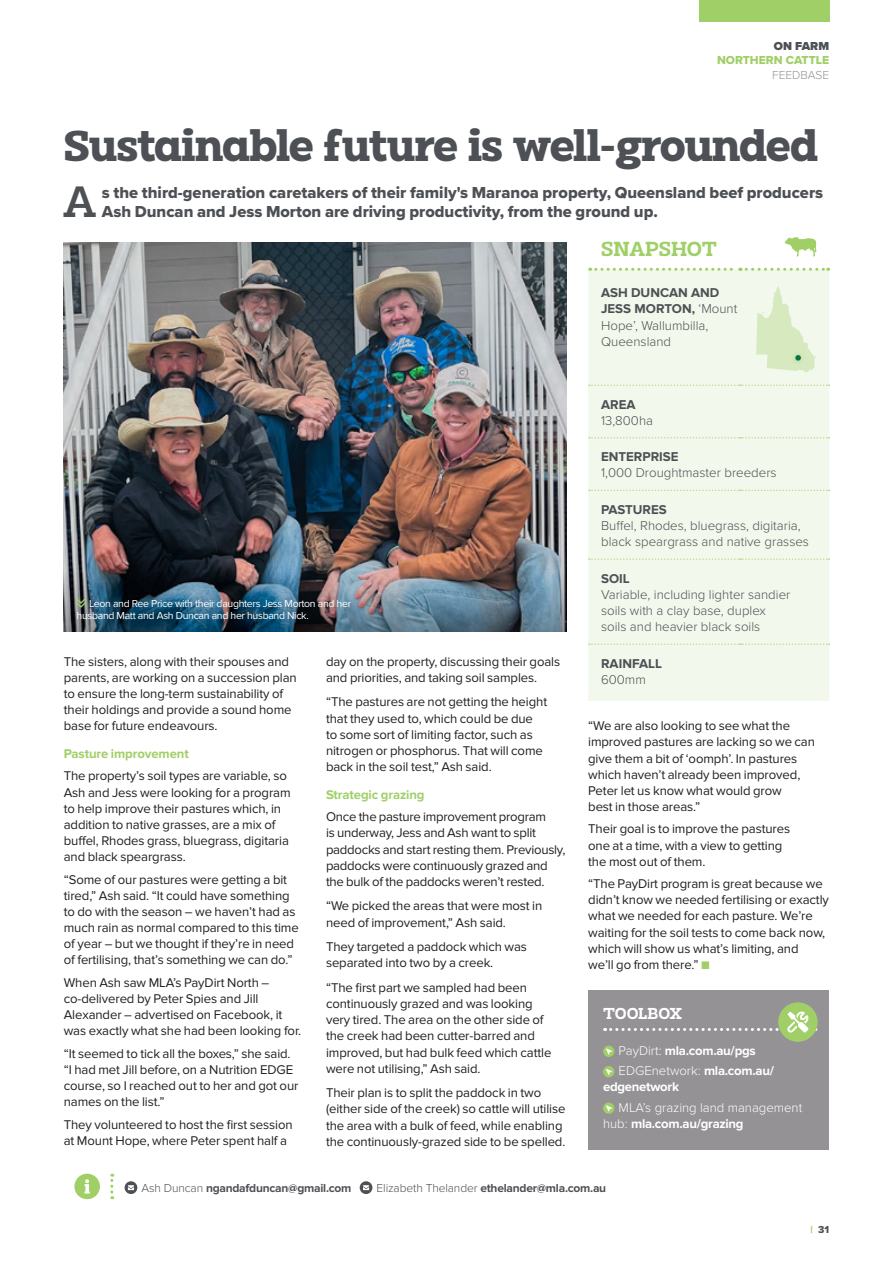
<style>
.page{position:relative;width:893px;height:1263px;background:#fff}
.page>*{position:absolute;margin:0;border:0;box-sizing:border-box;transform-origin:0 0}
.t1{font:500 45.6px "Clab";color:#4d5054}
.t2{font:700 45px "Clab";letter-spacing:-.025em;color:#4d5054}
.t3{font:600 21.15px "Clab";color:#a0cf67}
.t4{font:16.5px/19.5px "Proxima Nova Extrabld";color:#4d5054}
.t5{font:600 16.5px "Clab";letter-spacing:-.01em;color:#fff}
.t6{font:13.2px/16.2px "Proxima Nova";letter-spacing:-.01em;color:#231f20}
.t7{font:300 13.2px/16.4px "Proxima Nova";color:#4d5054}
.t8{font:700 13.2px/20.4px "Proxima Nova";letter-spacing:-.02em;color:#fff}
.t9{font:300 13.2px/16.2px "Proxima Nova";color:#fff}
.t10{font:700 13.2px "Proxima Nova";letter-spacing:-.01em;color:#a0cf67}
.t11{font:700 13.2px "Proxima Nova";color:#4d5054}
.t12{font:700 12px "Proxima Nova";letter-spacing:-.02em;color:#4d5054}
.t13{font:12px "Proxima Nova Extrabld";color:#a0cf67}
.t14{font:300 12px "Proxima Nova";color:#949295}
.t15{font:900 12px "Proxima Nova";color:#4d5054}
.t16{font:10.5px/12px "Proxima Nova";letter-spacing:-.03em;color:#fff}
.t17{font:10.5px "Proxima Nova Extrabld";color:#4d5054}
.s1{color:#a0cf67}
.s2{font-weight:700}
.s3{font-weight:300}
</style>
<div class="page">
<svg style="left:110px;top:1174px;width:3px;height:25px"></svg>
<div style="left:74px;top:1174px;width:26px;height:25px;background:#a0cf67;border-radius:50%"></div>
<svg style="left:84px;top:1179px;width:6px;height:14px"></svg>
<svg style="left:125px;top:1181px;width:12px;height:13px"></svg>
<svg style="left:360px;top:1181px;width:12px;height:13px"></svg>
<img style="left:64px;top:242px;width:503px;height:318px">
<div style="left:588px;top:990px;width:241px;height:159px;background:#949295"></div>
<svg style="left:603px;top:1046px;width:11px;height:11px"></svg>
<svg style="left:603px;top:1066px;width:11px;height:11px"></svg>
<svg style="left:603px;top:1102px;width:11px;height:12px"></svg>
<div style="left:778px;top:1002px;width:40px;height:40px;background:#a0cf67;border-radius:50%"></div>
<svg style="left:605px;top:1011px;width:211px;height:22px"></svg>
<img style="left:64px;top:560px;width:503px;height:71px">
<div style="left:588px;top:269px;width:241px;height:432px;background:#f3f8ec"></div>
<svg style="left:590px;top:268px;width:239px;height:3px"></svg>
<svg style="left:589px;top:384px;width:240px;height:2px"></svg>
<svg style="left:589px;top:437px;width:240px;height:1px"></svg>
<svg style="left:589px;top:490px;width:240px;height:1px"></svg>
<svg style="left:589px;top:558px;width:240px;height:2px"></svg>
<svg style="left:589px;top:643px;width:240px;height:2px"></svg>
<svg style="left:785px;top:237px;width:31px;height:19px"></svg>
<svg style="left:756px;top:286px;width:60px;height:86px;background:#e3efd3"></svg>
<div style="left:699px;top:0;width:130px;height:21px;background:#a0cf67"></div>
<svg style="left:76px;top:598px;width:10px;height:9px"></svg>
<p class="t15" style="left:774px;top:37px;width:57px">ON FARM</p>
<p class="t13" style="left:717px;top:51px;width:114px">NORTHERN CATTLE</p>
<p class="t14" style="left:772px;top:66px;width:59px">FEEDBASE</p>
<h2 class="t2" style="left:64px;top:119px;width:756px">Sustainable future is well-grounded</h2>
<h1 class="t1" style="left:63px;top:175px;width:35px">A</h1>
<p class="t4" style="left:102px;top:182px;width:723px">s the third-generation caretakers of their family's Maranoa property, Queensland beef producers<br>Ash Duncan and Jess Morton are driving productivity, from the ground up.</p>
<p class="t16" style="left:77px;top:597px;width:276px"><span class="s1">★</span> Leon and Ree Price with their daughters Jess Morton and her husband Matt and Ash Duncan and her husband Nick.</p>
<p class="t6" style="left:64px;top:653px;width:234px">The sisters, along with their spouses and parents, are working on a succession plan to ensure the long-term sustainability of their holdings and provide a sound home base for future endeavours.</p>
<p class="t10" style="left:64px;top:746px;width:127px">Pasture improvement</p>
<p class="t6" style="left:64px;top:768px;width:228px">The property’s soil types are variable, so Ash and Jess were looking for a program to help improve their pastures which, in addition to native grasses, are a mix of buffel, Rhodes grass, bluegrass, digitaria and black speargrass.</p>
<p class="t6" style="left:64px;top:871px;width:237px">“Some of our pastures were getting a bit tired,” Ash said. “It could have something to do with the season – we haven’t had as much rain as normal compared to this time of year – but we thought if they’re in need of fertilising, that’s something we can do.”</p>
<p class="t6" style="left:64px;top:974px;width:239px">When Ash saw MLA’s PayDirt North – co-delivered by Peter Spies and Jill Alexander – advertised on Facebook, it was exactly what she had been looking for.</p>
<p class="t6" style="left:64px;top:1045px;width:236px">“It seemed to tick all the boxes,” she said. “I had met Jill before, on a Nutrition EDGE course, so I reached out to her and got our names on the list.”</p>
<p class="t6" style="left:64px;top:1116px;width:230px">They volunteered to host the first session at Mount Hope, where Peter spent half a</p>
<p class="t6" style="left:326px;top:653px;width:236px">day on the property, discussing their goals and priorities, and taking soil samples.</p>
<p class="t6" style="left:326px;top:694px;width:223px">“The pastures are not getting the height that they used to, which could be due to some sort of limiting factor, such as nitrogen or phosphorus. That will come back in the soil test,” Ash said.</p>
<p class="t10" style="left:326px;top:787px;width:100px">Strategic grazing</p>
<p class="t6" style="left:326px;top:809px;width:241px">Once the pasture improvement program<br>is underway, Jess and Ash want to split paddocks and start resting them. Previously, paddocks were continuously grazed and the bulk of the paddocks weren’t rested.</p>
<p class="t6" style="left:326px;top:898px;width:218px">“We picked the areas that were most in need of improvement,” Ash said.</p>
<p class="t6" style="left:326px;top:939px;width:203px">They targeted a paddock which was separated into two by a creek.</p>
<p class="t6" style="left:326px;top:980px;width:227px">“The first part we sampled had been continuously grazed and was looking very tired. The area on the other side of the creek had been cutter-barred and improved, but had bulk feed which cattle were not utilising,” Ash said.</p>
<p class="t6" style="left:326px;top:1085px;width:241px">Their plan is to split the paddock in two (either side of the creek) so cattle will utilise the area with a bulk of feed, while enabling the continuously-grazed side to be spelled.</p>
<h3 class="t3" style="left:601px;top:237px;width:118px">SNAPSHOT</h3>
<p class="t7" style="left:601px;top:284px;width:138px"><span class="s2">ASH DUNCAN AND<br>JESS MORTON,</span> ‘Mount<br>Hope’, Wallumbilla,<br>Queensland</p>
<p class="t11" style="left:601px;top:397px;width:36px">AREA</p>
<p class="t7" style="left:601px;top:412px;width:53px">13,800ha</p>
<p class="t11" style="left:601px;top:449px;width:79px">ENTERPRISE</p>
<p class="t7" style="left:601px;top:464px;width:177px">1,000 Droughtmaster breeders</p>
<p class="t11" style="left:601px;top:502px;width:67px">PASTURES</p>
<p class="t7" style="left:601px;top:517px;width:209px">Buffel, Rhodes, bluegrass, digitaria, black speargrass and native grasses</p>
<p class="t11" style="left:601px;top:570px;width:30px">SOIL</p>
<p class="t7" style="left:601px;top:585px;width:191px">Variable, including lighter sandier soils with a clay base, duplex soils and heavier black soils</p>
<p class="t11" style="left:601px;top:656px;width:62px">RAINFALL</p>
<p class="t7" style="left:601px;top:671px;width:46px">600mm</p>
<p class="t6" style="left:588px;top:718px;width:228px">“We are also looking to see what the improved pastures are lacking so we can give them a bit of ‘oomph’. In pastures which haven’t already been improved, Peter let us know what would grow<br>best in those areas.”</p>
<p class="t6" style="left:588px;top:821px;width:203px">Their goal is to improve the pastures one at a time, with a view to getting the most out of them.</p>
<p class="t6" style="left:588px;top:876px;width:242px">“The PayDirt program is great because we didn’t know we needed fertilising or exactly what we needed for each pasture. We’re waiting for the soil tests to come back now, which will show us what’s limiting, and<br>we’ll go from there.” <span class="s1">■</span></p>
<p class="t5" style="left:603px;top:1004px;width:80px">TOOLBOX</p>
<p class="t8" style="left:619px;top:1040px;width:157px"><span class="s3">PayDirt:</span> mla.com.au/pgs<br><span class="s3">EDGEnetwork:</span> mla.com.au/</p>
<p class="t8" style="left:603px;top:1077px;width:77px">edgenetwork</p>
<p class="t9" style="left:603px;top:1098px;width:201px;text-indent:16px">MLA’s grazing land management hub: <span class="s2">mla.com.au/grazing</span></p>
<p class="t12" style="left:141px;top:1181px;width:211px"><span class="s3">Ash Duncan</span> ngandafduncan@gmail.com</p>
<p class="t12" style="left:377px;top:1181px;width:231px"><span class="s3">Elizabeth Thelander</span> ethelander@mla.com.au</p>
<p class="t17" style="left:810px;top:1222px;width:20px"><span class="s1">|</span> 31</p>
</div>
